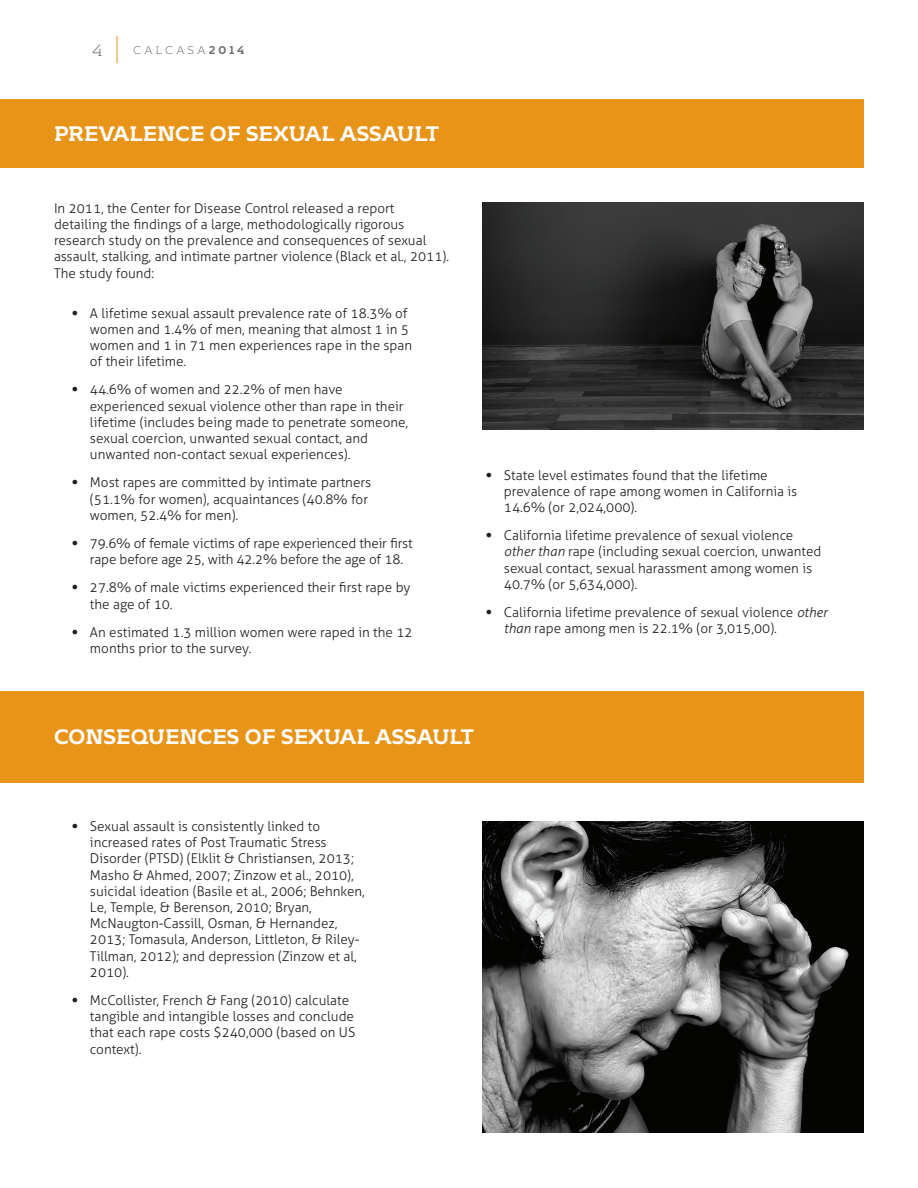
<style>
.page{position:relative;width:918px;height:1188px;background:#fff}
.page>*{position:absolute;margin:0;border:0;box-sizing:border-box;transform-origin:0 0}
.t1{font:700 21px "Kontrapunkt Bob";color:#fff}
.t2{font:300 16.5px "Kontrapunkt Bob";color:#6c6d70}
.t3{font:300 13.5px/16.2px "Aller";color:#231f20}
.t4{font:300 11.25px "Kontrapunkt Bob";color:#6c6d70}
.s1{font-weight:700}
.s2{font-family:"Aller Display";font-weight:400}
.s3{font-style:italic}
</style>
<div class="page">
<svg style="left:117px;top:36px;width:1px;height:27px"></svg>
<div style="left:0;top:99px;width:864px;height:68px;background:#e89418"></div>
<div style="left:0;top:691px;width:864px;height:92px;background:#e89418"></div>
<img style="left:482px;top:203px;width:382px;height:226px">
<img style="left:482px;top:821px;width:382px;height:311px">
<p class="t2" style="left:92px;top:41px;width:12px">4</p>
<p class="t4" style="left:133px;top:44px;width:113px">CAL CASA<span class="s1">2014</span></p>
<h1 class="t1" style="left:54px;top:122px;width:386px">PREVALENCE OF SEXUAL ASSAULT</h1>
<p class="t3" style="left:54px;top:200px;width:397px">In 2011, the Center for Disease Control released a report detailing the findings of a large, methodologically rigorous research study on the prevalence and consequences of sexual assault, stalking, and intimate partner violence (Black et al., 2011).<br>The study found:</p>
<p class="t3" style="left:90px;top:305px;width:324px;text-indent:-18px"><span class="s2">•</span> A lifetime sexual assault prevalence rate of 18.3% of women and 1.4% of men, meaning that almost 1 in 5 women and 1 in 71 men experiences rape in the span of their lifetime.</p>
<p class="t3" style="left:90px;top:381px;width:320px;text-indent:-18px"><span class="s2">•</span> 44.6% of women and 22.2% of men have experienced sexual violence other than rape in their lifetime (includes being made to penetrate someone, sexual coercion, unwanted sexual contact, and unwanted non-contact sexual experiences).</p>
<p class="t3" style="left:90px;top:474px;width:283px;text-indent:-18px"><span class="s2">•</span> Most rapes are committed by intimate partners (51.1% for women), acquaintances (40.8% for women, 52.4% for men).</p>
<p class="t3" style="left:90px;top:535px;width:324px;text-indent:-18px"><span class="s2">•</span> 79.6% of female victims of rape experienced their first rape before age 25, with 42.2% before the age of 18.</p>
<p class="t3" style="left:90px;top:579px;width:322px;text-indent:-18px"><span class="s2">•</span> 27.8% of male victims experienced their first rape by the age of 10.</p>
<p class="t3" style="left:90px;top:624px;width:324px;text-indent:-18px"><span class="s2">•</span> An estimated 1.3 million women were raped in the 12 months prior to the survey.</p>
<p class="t3" style="left:504px;top:467px;width:295px;text-indent:-18px"><span class="s2">•</span> State level estimates found that the lifetime prevalence of rape among women in California is<br>14.6% (or 2,024,000).</p>
<p class="t3" style="left:504px;top:527px;width:319px;text-indent:-18px"><span class="s2">•</span> California lifetime prevalence of sexual violence <span class="s3">other than</span> rape (including sexual coercion, unwanted sexual contact, sexual harassment among women is 40.7% (or 5,634,000).</p>
<p class="t3" style="left:504px;top:604px;width:325px;text-indent:-18px"><span class="s2">•</span> California lifetime prevalence of sexual violence <span class="s3">other than</span> rape among men is 22.1% (or 3,015,00).</p>
<h1 class="t1" style="left:54px;top:725px;width:421px">CONSEQUENCES OF SEXUAL ASSAULT</h1>
<p class="t3" style="left:90px;top:818px;width:277px;text-indent:-18px"><span class="s2">•</span> Sexual assault is consistently linked to increased rates of Post Traumatic Stress Disorder (PTSD) (Elklit &amp; Christiansen, 2013; Masho &amp; Ahmed, 2007; Zinzow et al., 2010), suicidal ideation (Basile et al., 2006; Behnken, Le, Temple, &amp; Berenson, 2010; Bryan, McNaugton-Cassill, Osman, &amp; Hernandez, 2013; Tomasula, Anderson, Littleton, &amp; Riley-Tillman, 2012); and depression (Zinzow et al, 2010).</p>
<p class="t3" style="left:90px;top:992px;width:267px;text-indent:-18px"><span class="s2">•</span> McCollister, French &amp; Fang (2010) calculate tangible and intangible losses and conclude that each rape costs $240,000 (based on US context).</p>
</div>
